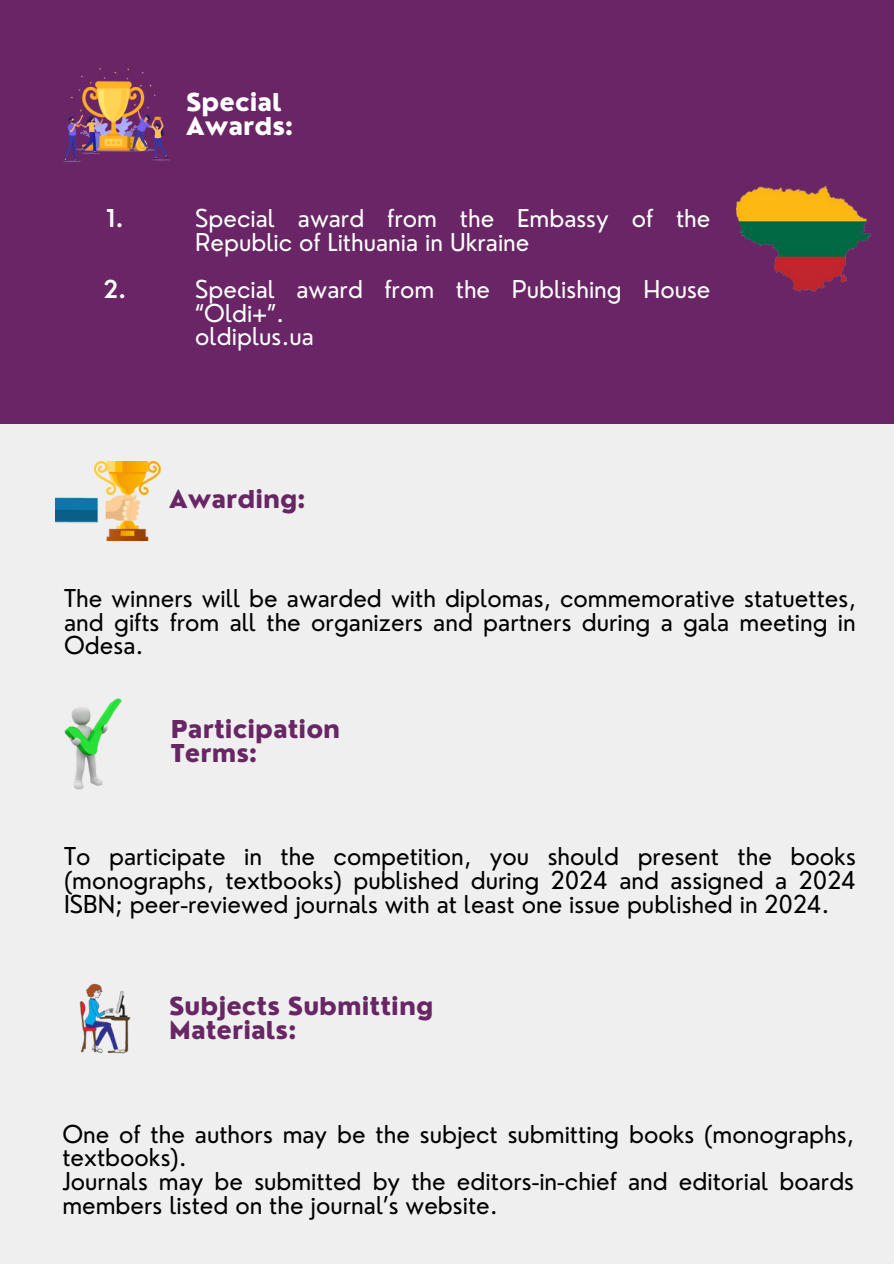
<style>
.page{position:relative;width:894px;height:1264px;background:#fff}
.page>*{position:absolute;margin:0;border:0;box-sizing:border-box;transform-origin:0 0}
.t1{font:24px/23.7px "Nourd";color:#000;text-align:justify}
.t2{font:24px/23.7px "Nourd";color:#fff}
.t3{font:800 24px/23.7px "Nourd";color:#692665}
.t4{font:800 24px/23.7px "Nourd";color:#fff}
.t5{font:600 24px "Nourd";color:#fff}
</style>
<div class="page">
<div style="left:0;top:0;width:893px;height:424px;background:#692566"></div>
<img style="left:63px;top:68px;width:107px;height:94px">
<div style="left:0;top:432px;width:891px;height:831px;background:#efefef"></div>
<img style="left:64px;top:698px;width:58px;height:92px">
<img style="left:79px;top:983px;width:52px;height:71px">
<img style="left:56px;top:462px;width:104px;height:78px">
<img style="left:736px;top:186px;width:134px;height:105px">
<p class="t5" style="left:106px;top:203px;width:19px">1.</p>
<h1 class="t5" style="left:103px;top:274px;width:25px">2.</h1>
<h1 class="t4" style="left:186px;top:90px;width:108px">Special<br>Awards:</h1>
<h1 class="t2" style="left:195px;top:206px;width:516px">Special award from the Embassy of the<br>Republic of Lithuania in Ukraine</h1>
<p class="t2" style="left:195px;top:277px;width:516px">Special award from the Publishing House “Oldi+”.</p>
<p class="t2" style="left:195px;top:324px;width:120px">oldiplus.ua</p>
<p class="t3" style="left:169px;top:487px;width:138px">Awarding:</p>
<h1 class="t1" style="left:64px;top:586px;width:793px">The winners will be awarded with diplomas, commemorative statuettes, and gifts from all the organizers and partners during a gala meeting in Odesa.</h1>
<p class="t3" style="left:171px;top:717px;width:171px">Participation<br>Terms:</p>
<p class="t1" style="left:64px;top:844px;width:793px">To participate in the competition, you should present the books (monographs, textbooks) published during 2024 and assigned a 2024<br>ISBN; peer-reviewed journals with at least one issue published in 2024.</p>
<p class="t3" style="left:169px;top:994px;width:265px">Subjects Submitting<br>Materials:</p>
<h1 class="t1" style="left:62px;top:1121px;width:793px">One of the authors may be the subject submitting books (monographs, textbooks).</h1>
<p class="t1" style="left:62px;top:1169px;width:793px">Journals may be submitted by the editors-in-chief and editorial boards members listed on the journal’s website.</p>
</div>
